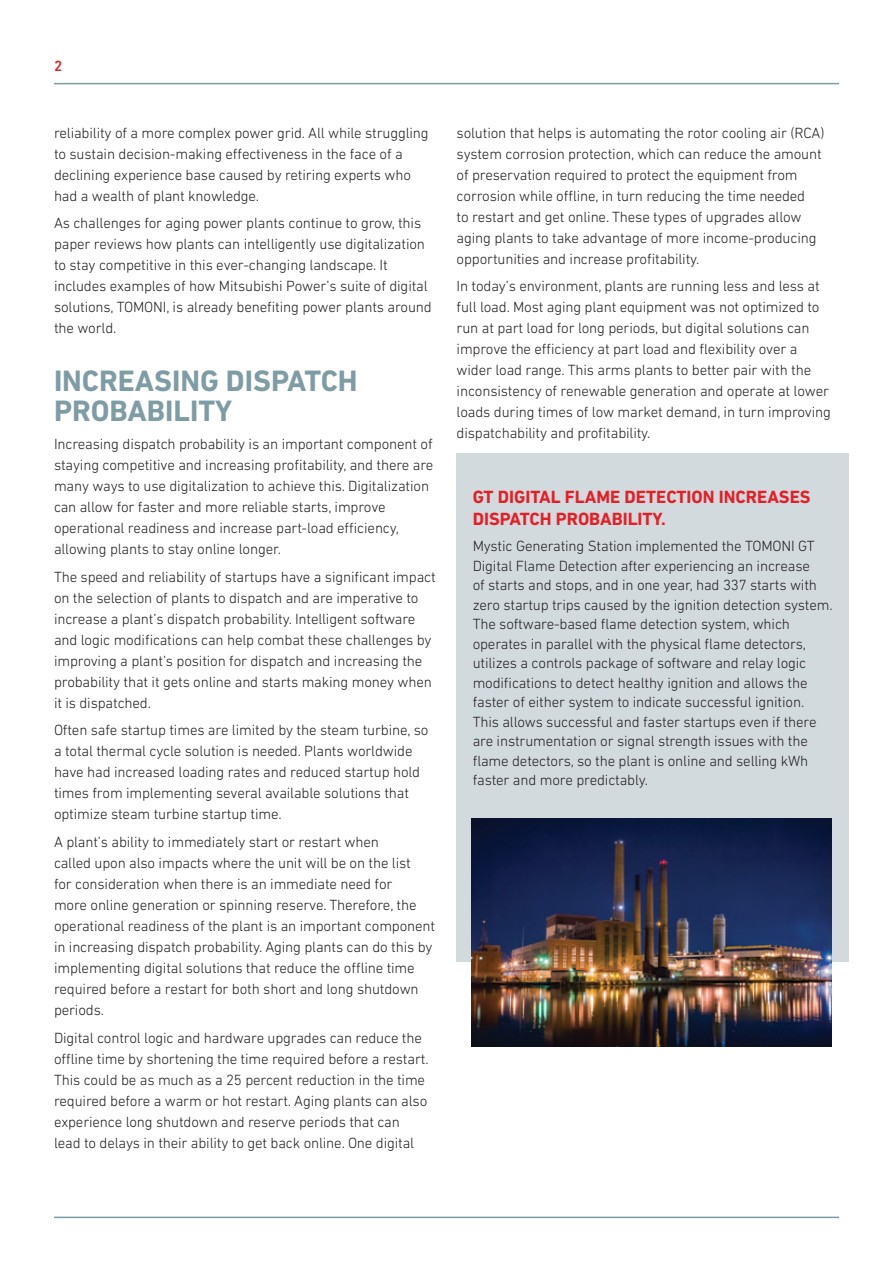
<style>
.page{position:relative;width:893px;height:1263px;background:#fff}
.page>*{position:absolute;margin:0;border:0;box-sizing:border-box;transform-origin:0 0}
.t1{font:700 30px/30px "DIN Next LT Pro";color:#7e9ca5}
.t2{font:700 18px/21.6px "DIN Next LT Pro";color:#e41f25}
.t3{font:300 15px/21px "DIN Next LT Pro";letter-spacing:-.01em;color:#231f20}
.t4{font:500 15px "DIN Next LT Pro";color:#e41f25}
</style>
<div class="page">
<hr style="left:54px;top:1216px;width:785px;height:2px;background:#7e9ca5">
<hr style="left:54px;top:83px;width:785px;height:1px;background:#7e9ca5">
<div style="left:457px;top:453px;width:392px;height:508px;background:#d3dade"></div>
<img style="left:471px;top:818px;width:360px;height:228px">
<p class="t4" style="left:54px;top:58px;width:10px">2</p>
<p class="t3" style="left:54px;top:122px;width:376px">reliability of a more complex power grid. All while struggling to sustain decision-making effectiveness in the face of a declining experience base caused by retiring experts who had a wealth of plant knowledge.</p>
<p class="t3" style="left:54px;top:213px;width:379px">As challenges for aging power plants continue to grow, this paper reviews how plants can intelligently use digitalization to stay competitive in this ever-changing landscape. It includes examples of how Mitsubishi Power’s suite of digital solutions, TOMONI, is already benefiting power plants around the world.</p>
<h1 class="t1" style="left:54px;top:366px;width:305px">INCREASING DISPATCH<br>PROBABILITY</h1>
<p class="t3" style="left:54px;top:433px;width:381px">Increasing dispatch probability is an important component of staying competitive and increasing profitability, and there are many ways to use digitalization to achieve this. Digitalization can allow for faster and more reliable starts, improve operational readiness and increase part-load efficiency, allowing plants to stay online longer.</p>
<p class="t3" style="left:54px;top:566px;width:383px">The speed and reliability of startups have a significant impact on the selection of plants to dispatch and are imperative to increase a plant’s dispatch probability. Intelligent software and logic modifications can help combat these challenges by improving a plant’s position for dispatch and increasing the probability that it gets online and starts making money when it is dispatched.</p>
<p class="t3" style="left:54px;top:720px;width:376px">Often safe startup times are limited by the steam turbine, so a total thermal cycle solution is needed. Plants worldwide have had increased loading rates and reduced startup hold times from implementing several available solutions that optimize steam turbine startup time.</p>
<p class="t3" style="left:54px;top:831px;width:383px">A plant’s ability to immediately start or restart when<br>called upon also impacts where the unit will be on the list<br>for consideration when there is an immediate need for<br>more online generation or spinning reserve. Therefore, the operational readiness of the plant is an important component in increasing dispatch probability. Aging plants can do this by implementing digital solutions that reduce the offline time required before a restart for both short and long shutdown periods.</p>
<p class="t3" style="left:54px;top:1027px;width:376px">Digital control logic and hardware upgrades can reduce the offline time by shortening the time required before a restart.<br>This could be as much as a 25 percent reduction in the time required before a warm or hot restart. Aging plants can also experience long shutdown and reserve periods that can lead to delays in their ability to get back online. One digital</p>
<p class="t3" style="left:457px;top:122px;width:369px">solution that helps is automating the rotor cooling air (RCA) system corrosion protection, which can reduce the amount of preservation required to protect the equipment from corrosion while offline, in turn reducing the time needed<br>to restart and get online. These types of upgrades allow aging plants to take advantage of more income-producing opportunities and increase profitability.</p>
<p class="t3" style="left:457px;top:276px;width:376px">In today’s environment, plants are running less and less at full load. Most aging plant equipment was not optimized to run at part load for long periods, but digital solutions can improve the efficiency at part load and flexibility over a wider load range. This arms plants to better pair with the inconsistency of renewable generation and operate at lower loads during times of low market demand, in turn improving dispatchability and profitability.</p>
<p class="t2" style="left:473px;top:486px;width:339px">GT DIGITAL FLAME DETECTION INCREASES<br>DISPATCH PROBABILITY.</p>
<p class="t3" style="left:473px;top:536px;width:362px;line-height:19.5px">Mystic Generating Station implemented the TOMONI GT Digital Flame Detection after experiencing an increase<br>of starts and stops, and in one year, had 337 starts with zero startup trips caused by the ignition detection system.<br>The software-based flame detection system, which operates in parallel with the physical flame detectors, utilizes a controls package of software and relay logic modifications to detect healthy ignition and allows the faster of either system to indicate successful ignition.<br>This allows successful and faster startups even if there are instrumentation or signal strength issues with the flame detectors, so the plant is online and selling kWh faster and more predictably.</p>
</div>
